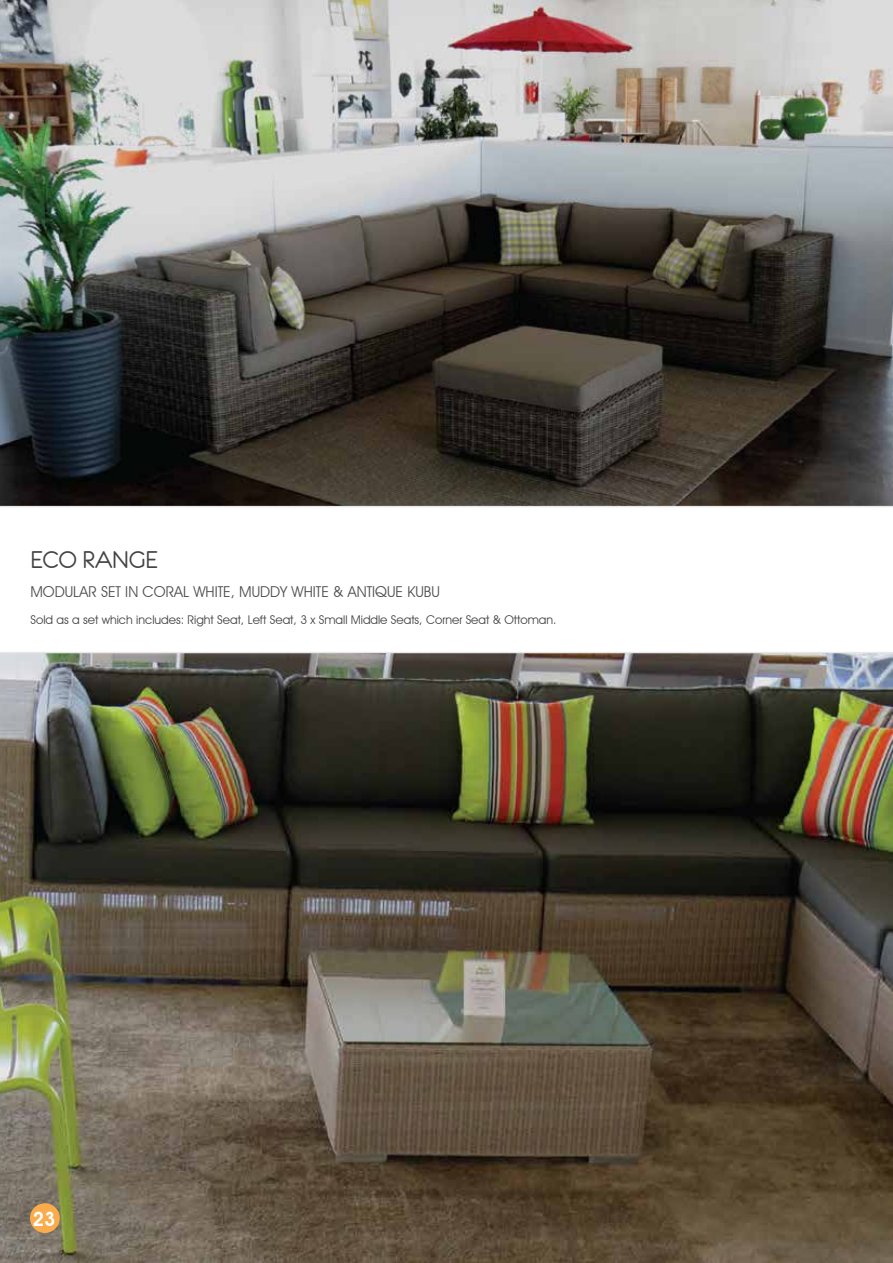
<style>
.page{position:relative;width:893px;height:1263px;background:#fff}
.page>*{position:absolute;margin:0;border:0;box-sizing:border-box;transform-origin:0 0}
.t1{font:27px "Eurofurenceregular";color:#434244}
.t2{font:600 19.5px "Avant Garde IT Cby BT";color:#fff}
.t3{font:15px "Avant Garde IT Cby BT";color:#4f4e51}
.t4{font:12px "Avant Garde IT Cby BT";color:#434244}
</style>
<div class="page">
<img style="left:0;top:0;width:893px;height:506px">
<img style="left:0;top:653px;width:893px;height:610px">
<hr style="left:0;top:506px;width:893px;height:1px;background:#e7e7e8">
<hr style="left:0;top:652px;width:893px;height:1px;background:#e7e7e8">
<div style="left:30px;top:1203px;width:30px;height:30px;background:#faac4c;border-radius:50%"></div>
<h1 class="t1" style="left:31px;top:546px;width:129px">ECO RANGE</h1>
<p class="t3" style="left:31px;top:583px;width:411px">MODULAR SET IN CORAL WHITE, MUDDY WHITE &amp; ANTIQUE KUBU</p>
<p class="t4" style="left:31px;top:612px;width:528px">Sold as a set which includes: Right Seat, Left Seat, 3 x Small Middle Seats, Corner Seat &amp; Ottoman.</p>
<h2 class="t2" style="left:33px;top:1207px;width:24px">23</h2>
</div>
